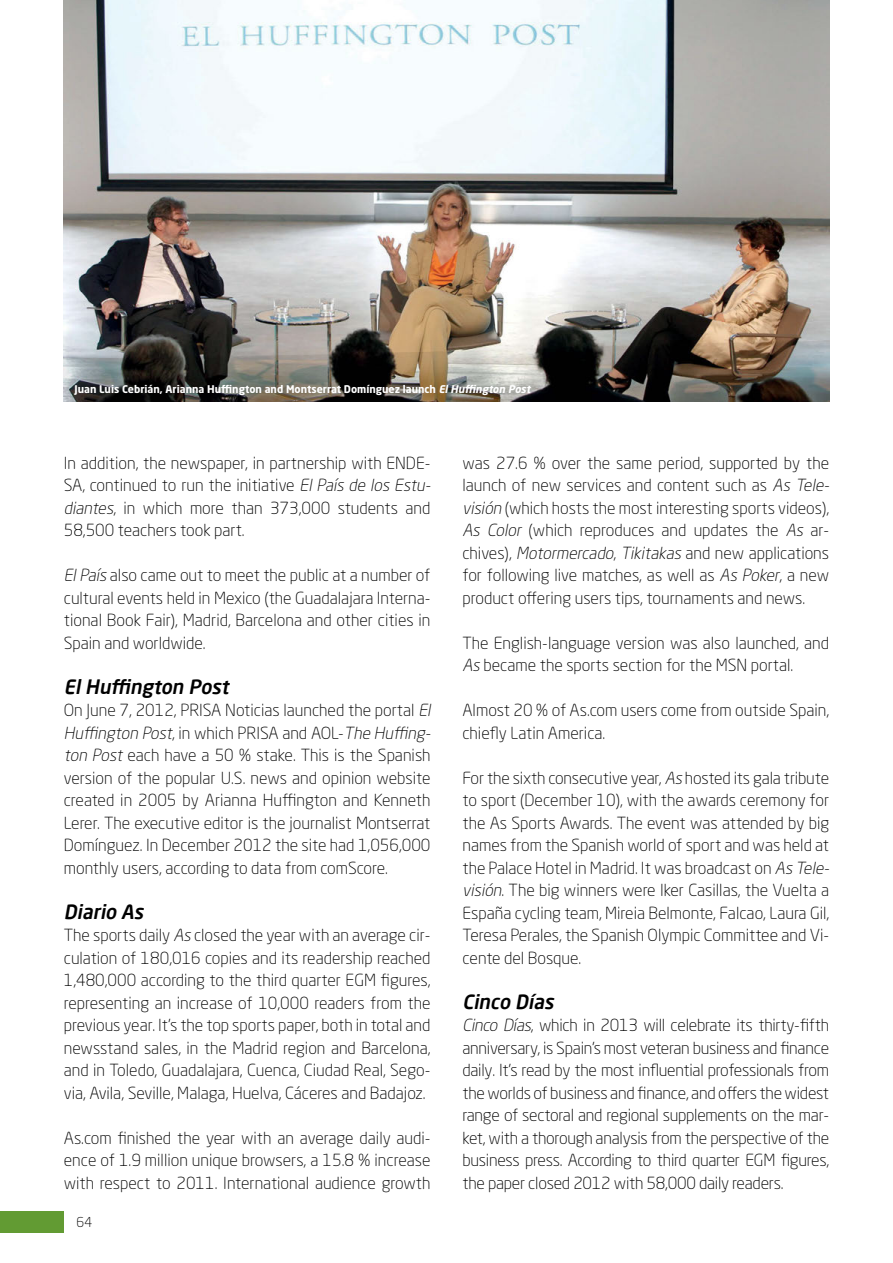
<style>
.page{position:relative;width:893px;height:1263px;background:#fff}
.page>*{position:absolute;margin:0;border:0;box-sizing:border-box;transform-origin:0 0}
.t1{font:italic 500 19.5px "Neo Sans Pro";color:#000}
.t2{font:300 16.5px/22.5px "Neo Sans Pro";color:#000}
.t3{font:300 13.5px "Neo Sans Pro";color:#000}
.t4{font:700 10.5px "Neo Sans Pro";color:#fff}
.s1{font-style:italic}
</style>
<div class="page">
<div style="left:0;top:1211px;width:64px;height:22px;background:#629b33"></div>
<img style="left:64px;top:0;width:765px;height:401px">
<p class="t4" style="left:74px;top:382px;width:460px">Juan Luis Cebrián, Arianna Huffington and Montserrat Domínguez launch <span class="s1">ElHuffington Post</span></p>
<p class="t2" style="left:64px;top:451px;width:372px">In addition, the newspaper, in partnership with ENDE-SA, continued to run the initiative <span class="s1">El País de los Estu&shy;diantes</span>, in which more than 373,000 students and 58,500 teachers took part.</p>
<p class="t2" style="left:64px;top:564px;width:368px;text-align:justify"><span class="s1">ElPaís</span> also came out to meet the public at a number of cultural events held in Mexico (the Guadalajara Interna&shy;tional Book Fair), Madrid, Barcelona and other cities in Spain and worldwide.</p>
<p class="t1" style="left:64px;top:674px;width:171px">ElHuffington Post</p>
<p class="t2" style="left:64px;top:699px;width:372px">On June 7, 2012, PRISA Noticias launched the portal <span class="s1">El Huffington Post</span>, i n w h i c h P R I S A a n d A O L- <span class="s1">The Huffing&shy;ton Post</span> each have a 50 % stake. This is the Spanish version of the popular U.S. news and opinion website created in 2005 by Arianna Huffington and Kenneth Lerer. The executive editor is the journalist Montserrat Domínguez. In December 2012 the site had 1,056,000 monthly users, according to data from comScore.</p>
<p class="t1" style="left:64px;top:899px;width:85px">Diario As</p>
<p class="t2" style="left:64px;top:924px;width:368px;text-align:justify">The sports daily <span class="s1">As</span> closed the year with an average cir&shy;culation of 180,016 copies and its readership reached 1,480,000 according to the third quarter EGM figures, representing an increase of 10,000 readers from the previous year. It’s the top sports paper, both in total and newsstand sales, in the Madrid region and Barcelona, and in Toledo, Guadalajara, Cuenca, Ciudad Real, Sego&shy;via, Avila, Seville, Malaga, Huelva, Cáceres and Badajoz.</p>
<p class="t2" style="left:64px;top:1126px;width:368px;text-align:justify">As.com finished the year with an average daily audi&shy;ence of 1.9 million unique browsers, a 15.8 % increase with respect to 2011. International audience growth</p>
<p class="t3" style="left:77px;top:1214px;width:17px">64</p>
<p class="t2" style="left:462px;top:451px;width:372px">was 27.6 % over the same period, supported by the launch of new services and content such as <span class="s1">As Tele&shy;visión</span> (which hosts the most interesting sports videos), <span class="s1">As Color</span> (which reproduces and updates the <span class="s1">As</span> ar&shy;chives), <span class="s1">Motormercado</span>, <span class="s1">Tikitakas</span> and new applications for following live matches, as well as <span class="s1">As Poker</span>, a new product offering users tips, tournaments and news.</p>
<p class="t2" style="left:462px;top:631px;width:368px">The English-language version was also launched, and<br><span class="s1">As</span> became the sports section for the MSN portal.</p>
<p class="t2" style="left:462px;top:699px;width:368px">Almost 20 % of As.com users come from outside Spain, chiefly Latin America.</p>
<p class="t2" style="left:462px;top:766px;width:372px">For the sixth consecutive year, <span class="s1">As</span> hosted its gala tribute to sport (December 10), with the awards ceremony for the As Sports Awards. The event was attended by big names from the Spanish world of sport and was held at the Palace Hotel in Madrid. It was broadcast on <span class="s1">As Tele&shy;visión</span>. The big winners were Iker Casillas, the Vuelta a España cycling team, Mireia Belmonte, Falcao, Laura Gil, Teresa Perales, the Spanish Olympic Committee and Vi&shy;cente del Bosque.</p>
<p class="t1" style="left:462px;top:989px;width:97px">Cinco Días</p>
<p class="t2" style="left:462px;top:1014px;width:368px;text-align:justify"><span class="s1">Cinco Días</span>, which in 2013 will celebrate its thirty-fifth anniversary, is Spain’s most veteran business and finance daily. It’s read by the most influential professionals from the worlds of business and finance, and offers the widest range of sectoral and regional supplements on the mar&shy;ket, with a thorough analysis from the perspective of the business press. According to third quarter EGM figures, the paper closed 2012 with 58,000 daily readers.</p>
</div>
